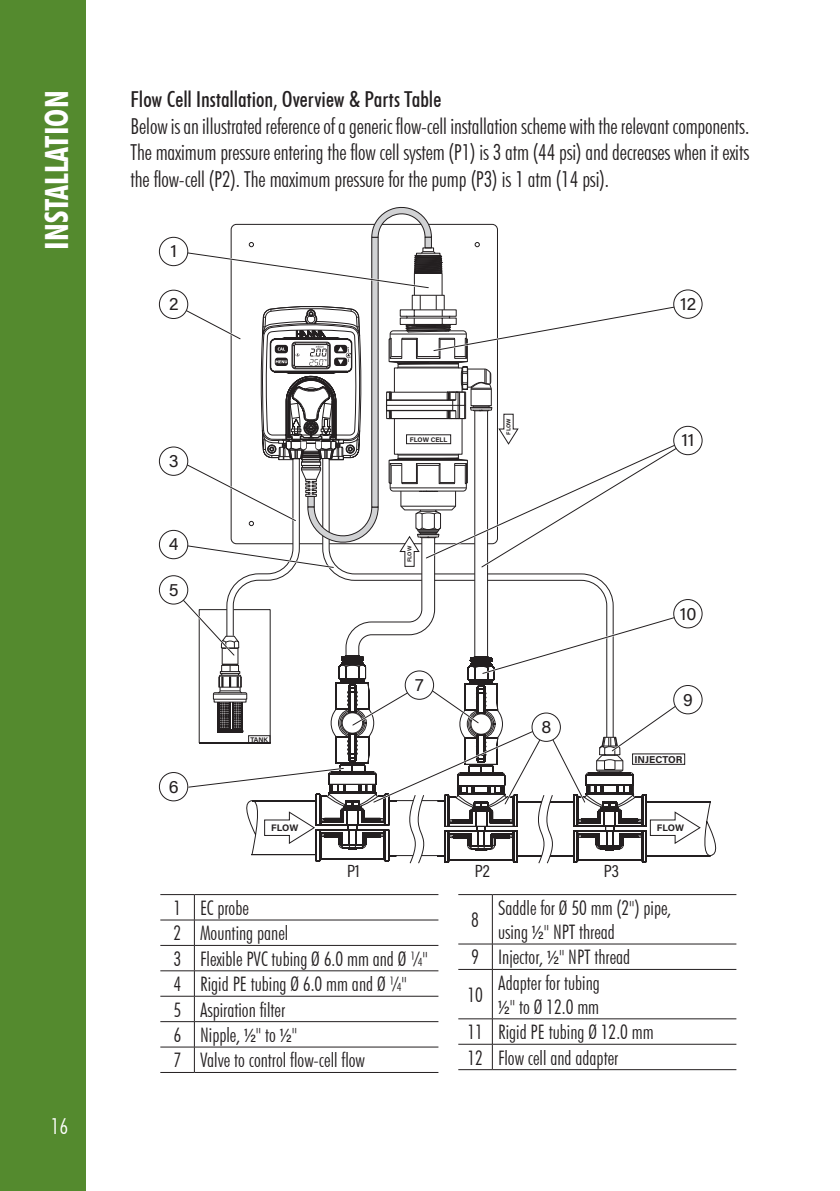
<style>
.page{position:relative;width:840px;height:1191px;background:#fff}
.page>*{position:absolute;margin:0;border:0;box-sizing:border-box;transform-origin:0 0}
.t1{font:700 condensed 32px "Futura BT";color:#fff}
.t2{font:300 condensed 22px/26.4px "Futura BT";letter-spacing:-.005em;color:#231f20;text-align:justify}
.t3{font:500 condensed 22px "Futura BT";color:#231f20}
.t4{font:300 condensed 22px "Futura BT";color:#fff}
.t5{font:300 condensed 20px/25.4px "Futura BT";color:#231f20}
.t6{font:18px "Acumin Pro";color:#231f20}
.t7{font:17.8px "Acumin Pro Cond";color:#231f20}
.t8{font:700 10px "Acumin Pro";color:#231f20}
.t9{font:700 9.4px "Acumin Pro";letter-spacing:-.005em;color:#231f20}
.t10{font:700 6.8px "Acumin Pro";letter-spacing:-.005em;color:#231f20}
.t11{font:700 5.6px "Acumin Pro";letter-spacing:-.005em;color:#231f20}
.s1{font-family:"Acumin Pro Cond";font-weight:400;font-stretch:normal}
</style>
<div class="page">
<div style="left:0;top:0;width:85px;height:1191px;background:#548a2e"></div>
<svg style="left:177px;top:206px;width:540px;height:657px"></svg>
<div style="left:159px;top:290px;width:29px;height:28px;background:#fff;border-radius:50%"></div>
<div style="left:159px;top:290px;width:29px;height:29px;border:1px solid #231f20;border-radius:50%"></div>
<div style="left:159px;top:237px;width:29px;height:29px;background:#fff;border-radius:50%"></div>
<div style="left:159px;top:237px;width:29px;height:29px;border:1px solid #231f20;border-radius:50%"></div>
<div style="left:673px;top:290px;width:28px;height:28px;background:#fff;border-radius:50%"></div>
<div style="left:673px;top:290px;width:29px;height:28px;border:1px solid #231f20;border-radius:50%"></div>
<div style="left:159px;top:447px;width:29px;height:28px;background:#fff;border-radius:50%"></div>
<div style="left:159px;top:447px;width:29px;height:28px;border:1px solid #231f20;border-radius:50%"></div>
<div style="left:159px;top:530px;width:29px;height:29px;background:#fff;border-radius:50%"></div>
<div style="left:159px;top:530px;width:29px;height:29px;border:1px solid #231f20;border-radius:50%"></div>
<div style="left:159px;top:576px;width:29px;height:28px;background:#fff;border-radius:50%"></div>
<div style="left:159px;top:575px;width:29px;height:29px;border:1px solid #231f20;border-radius:50%"></div>
<div style="left:159px;top:772px;width:29px;height:29px;background:#fff;border-radius:50%"></div>
<div style="left:159px;top:772px;width:29px;height:29px;border:1px solid #231f20;border-radius:50%"></div>
<div style="left:405px;top:671px;width:28px;height:28px;background:#fff;border-radius:50%"></div>
<div style="left:404px;top:670px;width:29px;height:29px;border:1px solid #231f20;border-radius:50%"></div>
<div style="left:531px;top:713px;width:29px;height:28px;background:#fff;border-radius:50%"></div>
<div style="left:531px;top:712px;width:29px;height:29px;border:1px solid #231f20;border-radius:50%"></div>
<div style="left:673px;top:426px;width:28px;height:29px;background:#fff;border-radius:50%"></div>
<div style="left:673px;top:426px;width:29px;height:29px;border:1px solid #231f20;border-radius:50%"></div>
<div style="left:673px;top:685px;width:28px;height:29px;background:#fff;border-radius:50%"></div>
<div style="left:673px;top:685px;width:29px;height:29px;border:1px solid #231f20;border-radius:50%"></div>
<div style="left:673px;top:599px;width:28px;height:29px;background:#fff;border-radius:50%"></div>
<div style="left:673px;top:599px;width:29px;height:29px;border:1px solid #231f20;border-radius:50%"></div>
<hr style="left:160px;top:894px;width:34px;height:1px;background:#231f20">
<hr style="left:194px;top:894px;width:244px;height:1px;background:#231f20">
<hr style="left:160px;top:919px;width:34px;height:1px;background:#231f20">
<hr style="left:194px;top:919px;width:244px;height:1px;background:#231f20">
<hr style="left:160px;top:945px;width:34px;height:1px;background:#231f20">
<hr style="left:194px;top:945px;width:244px;height:1px;background:#231f20">
<hr style="left:160px;top:970px;width:34px;height:1px;background:#231f20">
<hr style="left:194px;top:970px;width:244px;height:1px;background:#231f20">
<hr style="left:160px;top:996px;width:34px;height:1px;background:#231f20">
<hr style="left:194px;top:996px;width:244px;height:1px;background:#231f20">
<hr style="left:160px;top:1021px;width:34px;height:1px;background:#231f20">
<hr style="left:194px;top:1021px;width:244px;height:1px;background:#231f20">
<hr style="left:160px;top:1046px;width:34px;height:1px;background:#231f20">
<hr style="left:194px;top:1046px;width:244px;height:1px;background:#231f20">
<svg style="left:194px;top:895px;width:1px;height:177px"></svg>
<hr style="left:160px;top:1072px;width:34px;height:1px;background:#231f20">
<hr style="left:194px;top:1072px;width:244px;height:1px;background:#231f20">
<hr style="left:458px;top:894px;width:34px;height:1px;background:#231f20">
<hr style="left:492px;top:894px;width:244px;height:1px;background:#231f20">
<hr style="left:491px;top:895px;width:1px;height:48px;background:#231f20">
<hr style="left:458px;top:943px;width:34px;height:1px;background:#231f20">
<hr style="left:492px;top:943px;width:244px;height:1px;background:#231f20">
<svg style="left:491px;top:944px;width:1px;height:25px"></svg>
<hr style="left:458px;top:969px;width:34px;height:1px;background:#231f20">
<hr style="left:492px;top:969px;width:244px;height:1px;background:#231f20">
<hr style="left:491px;top:969px;width:1px;height:49px;background:#231f20">
<hr style="left:458px;top:1018px;width:34px;height:1px;background:#231f20">
<hr style="left:492px;top:1018px;width:244px;height:1px;background:#231f20">
<hr style="left:458px;top:1044px;width:34px;height:1px;background:#231f20">
<hr style="left:492px;top:1044px;width:244px;height:1px;background:#231f20">
<svg style="left:491px;top:1019px;width:1px;height:50px"></svg>
<hr style="left:458px;top:1069px;width:34px;height:1px;background:#231f20">
<hr style="left:492px;top:1069px;width:244px;height:1px;background:#231f20">
<h1 class="t1" style="left:37px;top:250px;width:161px;rotate:-90deg">INSTALLATION</h1>
<p class="t3" style="left:130px;top:86px;width:312px">Flow Cell Installation, Overview &amp; Parts Table</p>
<p class="t2" style="left:130px;top:113px;width:620px">Below is an illustrated reference of a generic flow-cell installation scheme with the relevant components.<br>The maximum pressure entering the flow cell system (P1) is 3 atm (44 psi) and decreases when it exits the flow-cell (P2). The maximum pressure for the pump (P3) is 1 atm (14 psi).</p>
<p class="t6" style="left:170px;top:239px;width:8px">1</p>
<p class="t6" style="left:169px;top:291px;width:11px">2</p>
<p class="t6" style="left:169px;top:448px;width:11px">3</p>
<p class="t6" style="left:169px;top:532px;width:11px">4</p>
<p class="t6" style="left:169px;top:577px;width:11px">5</p>
<p class="t6" style="left:169px;top:774px;width:11px">6</p>
<p class="t10" style="left:250px;top:734px;width:19px">TANK</p>
<p class="t10" style="left:409px;top:434px;width:39px">FLOW CELL</p>
<p class="t11" style="left:405px;top:562px;width:18px;rotate:-90deg">FLOW</p>
<p class="t6" style="left:415px;top:672px;width:10px">7</p>
<p class="t11" style="left:504px;top:434px;width:18px;rotate:-90deg">FLOW</p>
<p class="t6" style="left:541px;top:714px;width:11px">8</p>
<p class="t6" style="left:679px;top:291px;width:18px">12</p>
<p class="t6" style="left:681px;top:427px;width:14px">11</p>
<p class="t6" style="left:679px;top:601px;width:18px">10</p>
<p class="t6" style="left:682px;top:687px;width:11px">9</p>
<p class="t8" style="left:634px;top:752px;width:49px">INJECTOR</p>
<p class="t9" style="left:271px;top:821px;width:29px">FLOW</p>
<p class="t9" style="left:656px;top:821px;width:29px">FLOW</p>
<p class="t7" style="left:347px;top:859px;width:14px">P1</p>
<p class="t7" style="left:474px;top:859px;width:16px">P2</p>
<p class="t7" style="left:603px;top:859px;width:17px">P3</p>
<p class="t4" style="left:51px;top:1113px;width:19px">16</p>
<p class="t5" style="left:173px;top:895px;width:256px">1 EC probe<br>2 Mounting panel<br>3 Flexible PVC tubing Ø 6.0 mm and Ø ¼"<br>4 Rigid PE tubing Ø 6.0 mm and Ø ¼"<br>5 Aspiration filter<br>6 Nipple, <span class="s1">1/2</span>" to <span class="s1">1/2</span>"<br>7 Valve to control flow-cell flow</p>
<p class="t5" style="left:497px;top:895px;width:175px">Saddle for Ø 50 mm (2") pipe,</p>
<p class="t5" style="left:497px;top:919px;width:118px">using <span class="s1">1/2</span>" NPT thread</p>
<p class="t5" style="left:471px;top:944px;width:160px">9 Injector, <span class="s1">1/2</span>" NPT thread</p>
<p class="t5" style="left:467px;top:981px;width:17px">10</p>
<p class="t5" style="left:471px;top:907px;width:9px">8</p>
<p class="t5" style="left:497px;top:969px;width:103px">Adapter for tubing</p>
<p class="t5" style="left:497px;top:993px;width:103px"><span class="s1">1/2</span>" to Ø 12.0 mm</p>
<p class="t5" style="left:467px;top:1019px;width:188px">11 Rigid PE tubing Ø 12.0 mm</p>
<p class="t5" style="left:467px;top:1044px;width:152px">12 Flow cell and adapter</p>
</div>
